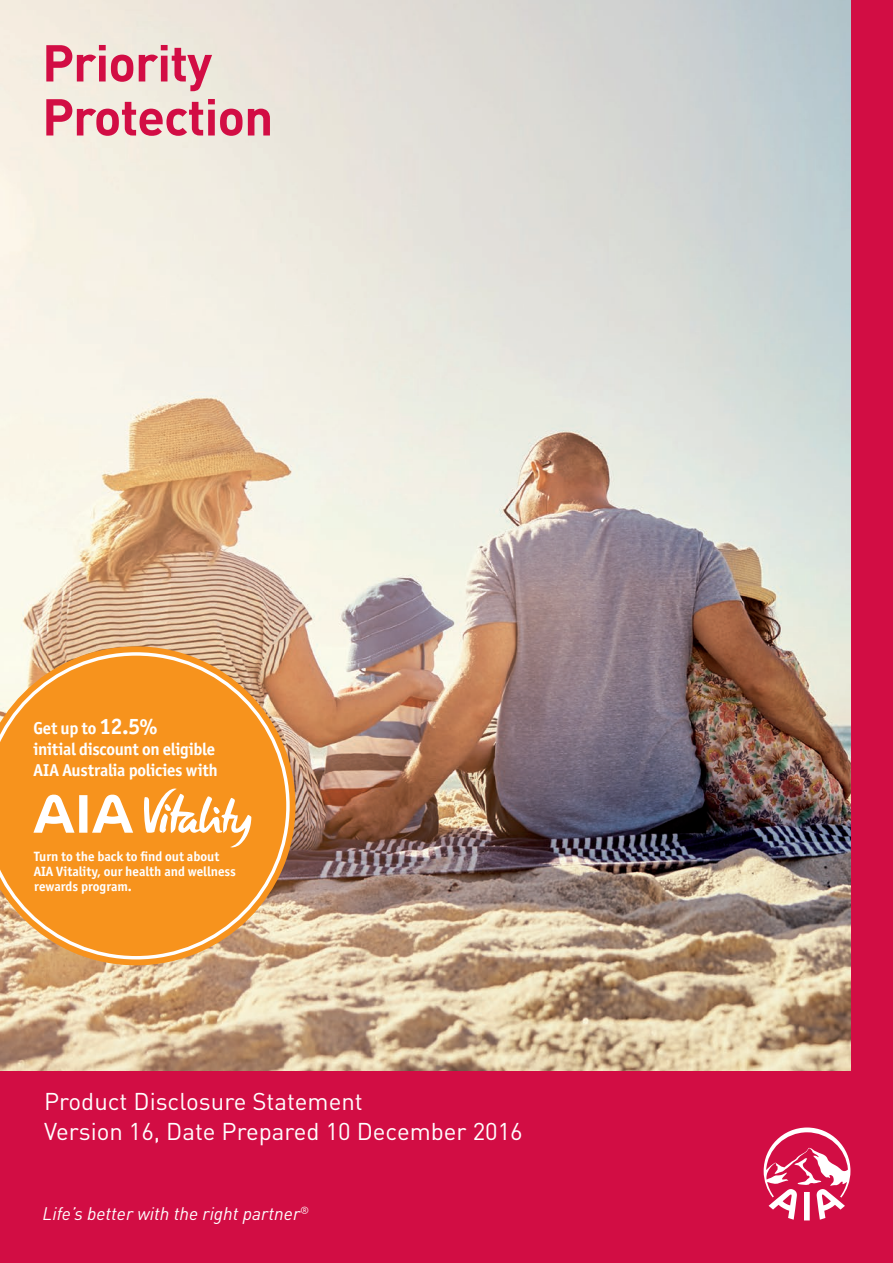
<style>
.page{position:relative;width:893px;height:1263px;background:#d20d44}
.page>*{position:absolute;margin:0;border:0;box-sizing:border-box;transform-origin:0 0}
.t1{font:700 51px/54px "DINOT";letter-spacing:-.02em;color:#d20d44}
.t2{font:24px/30px "DINOT";color:#fff}
.t3{font:italic 18px "DINOT";color:#fff}
.t4{font:700 17.25px/21px "Officina Sans ITC Pro";letter-spacing:-.015em;color:#fff}
.t5{font:700 13.5px/15px "Officina Sans ITC Pro";color:#fff}
.s1{font-size:22.5px}
</style>
<div class="page">
<img style="left:0;top:0;width:850px;height:1070px">
<svg style="left:764px;top:1127px;width:86px;height:93px"></svg>
<svg style="left:0;top:646px;width:296px;height:319px"></svg>
<svg style="left:0;top:652px;width:290px;height:307px"></svg>
<svg style="left:33px;top:795px;width:100px;height:38px"></svg>
<svg style="left:143px;top:786px;width:108px;height:62px"></svg>
<h1 class="t1" style="left:42px;top:35px;width:233px">Priority<br>Protection</h1>
<p class="t4" style="left:33px;top:717px;width:186px">Get up to <span class="s1">12.5%<br></span>initial discount on eligible<br>AIA Australia policies with</p>
<p class="t5" style="left:34px;top:849px;width:204px">Turn to the back to find out about<br>AIA Vitality, our health and wellness rewards program.</p>
<h2 class="t2" style="left:44px;top:1086px;width:480px">Product Disclosure Statement<br>Version 16, Date Prepared 10 December 2016</h2>
<h3 class="t3" style="left:43px;top:1203px;width:268px">Life’s better with the right partner<sup>®</sup></h3>
</div>
